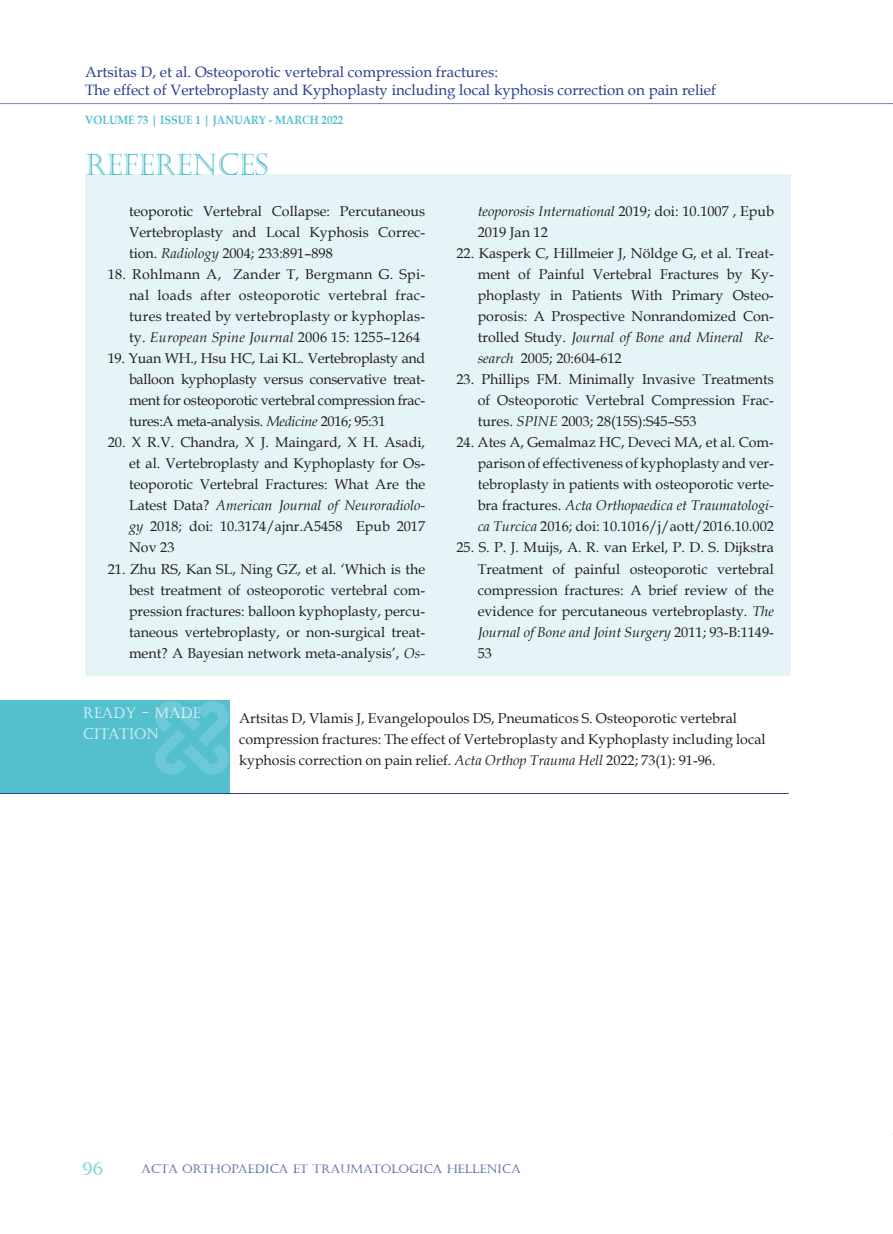
<style>
.page{position:relative;width:893px;height:1234px;background:#fff}
.page>*{position:absolute;margin:0;border:0;box-sizing:border-box;transform-origin:0 0}
.t1{font:30px "Castellar";color:#54c0ce;scale:.93 1}
.t2{font:18px "Castellar";color:#54c0ce}
.t3{font:15px/17.2px "Book Antiqua";color:#253f8e}
.t4{font:15px "Castellar";color:#fff;scale:.93 1}
.paragraph{font:14.25px/21px "Book Antiqua";color:#231f20;text-align:justify}
.TEXT_new{font:14.25px/21px "Book Antiqua";color:#231f20}
.t5{font:12px "Castellar";color:#253f8e}
.t6{font:700 12px "Book Antiqua";color:#54c0ce;scale:.9 1}
.s1{font-style:italic}
</style>
<div class="page">
<hr style="left:0;top:103px;width:893px;height:3px;background:#231f20;opacity:.75">
<div style="left:85px;top:174px;width:706px;height:501px;background:#e5f4f6"></div>
<div style="left:0;top:699px;width:230px;height:94px;background:#54c0ce"></div>
<svg style="left:154px;top:699px;width:76px;height:75px"></svg>
<hr style="left:0;top:791px;width:791px;height:3px;background:#231f20;opacity:.75">
<p class="t3" style="left:85px;top:63px;width:632px">Artsitas D, et al. Osteoporotic vertebral compression fractures:<br>The effect of Vertebroplasty and Kyphoplasty including local kyphosis correction on pain relief</p>
<p class="t6" style="left:85px;top:111px;width:288px">VOLUME 73 | ISSUE 1 | JANUARY - MARCH 2022</p>
<p class="t1" style="left:85px;top:147px;width:198px">REFERENCES</p>
<p class="paragraph" style="left:129px;top:200px;width:298px">teoporotic Vertebral Collapse: Percutaneous Vertebroplasty and Local Kyphosis Correc&shy;tion. <span class="s1">Radiology</span> 2004; 233:891–898</p>
<p class="paragraph" style="left:129px;top:263px;width:298px;text-indent:-21px">18. Rohlmann A, Zander T, Bergmann G. Spi&shy;nal loads after osteoporotic vertebral frac&shy;tures treated by vertebroplasty or kyphoplas&shy;ty. <span class="s1">European Spine Journal</span> 2006 15: 1255–1264</p>
<p class="paragraph" style="left:129px;top:347px;width:298px;text-indent:-21px">19. Yuan WH., Hsu HC, Lai KL. Vertebroplasty and balloon kyphoplasty versus conservative treat&shy;ment for osteoporotic vertebral compression frac&shy;tures:A meta-analysis. <span class="s1">Medicine</span> 2016; 95:31</p>
<p class="paragraph" style="left:129px;top:431px;width:298px;text-indent:-21px">20. X R.V. Chandra, X J. Maingard, X H. Asadi, et al. Vertebroplasty and Kyphoplasty for Os&shy;teoporotic Vertebral Fractures: What Are the Latest Data? <span class="s1">American Journal of Neuroradiolo&shy;gy</span> 2018; doi: 10.3174/ajnr.A5458 Epub 2017<br>Nov 23</p>
<p class="paragraph" style="left:129px;top:557px;width:298px;text-indent:-21px">21. Zhu RS, Kan SL, Ning GZ, et al. ‘Which is the best treatment of osteoporotic vertebral com&shy;pression fractures: balloon kyphoplasty, percu&shy;taneous vertebroplasty, or non-surgical treat&shy;ment? A Bayesian network meta-analysis’, <span class="s1">Os-</span></p>
<p class="paragraph" style="left:478px;top:200px;width:298px"><span class="s1">teoporosis International</span> 2019; doi: 10.1007 , Epub<br>2019 Jan 12</p>
<p class="paragraph" style="left:478px;top:242px;width:298px;text-indent:-21px">22. Kasperk C, Hillmeier J, Nöldge G, et al. Treat&shy;ment of Painful Vertebral Fractures by Ky&shy;phoplasty in Patients With Primary Osteo&shy;porosis: A Prospective Nonrandomized Con&shy;trolled Study. <span class="s1">Journal of Bone and Mineral Re&shy;search</span> 2005; 20:604-612</p>
<p class="paragraph" style="left:478px;top:368px;width:298px;text-indent:-21px">23. Phillips FM. Minimally Invasive Treatments of Osteoporotic Vertebral Compression Frac&shy;tures. <span class="s1">SPINE</span> 2003; 28(15S):S45–S53</p>
<p class="paragraph" style="left:478px;top:431px;width:298px;text-indent:-21px">24. Ates A, Gemalmaz HC, Deveci MA, et al. Com&shy;parison of effectiveness of kyphoplasty and ver&shy;tebroplasty in patients with osteoporotic verte&shy;bra fractures. <span class="s1">Acta Orthopaedica et Traumatologi&shy;ca Turcica</span> 2016; doi: 10.1016/j/aott/2016.10.002</p>
<p class="paragraph" style="left:478px;top:536px;width:298px;text-indent:-21px">25. S. P. J. Muijs, A. R. van Erkel, P. D. S. Dijkstra Treatment of painful osteoporotic vertebral compression fractures: A brief review of the evidence for percutaneous vertebroplasty. <span class="s1">The Journal of Bone and Joint Surgery</span> 2011; 93-B:1149- 53</p>
<p class="t4" style="left:83px;top:704px;width:128px">READY - MADE</p>
<p class="t4" style="left:83px;top:725px;width:83px">CITATION</p>
<p class="TEXT_new" style="left:239px;top:707px;width:528px">Artsitas D, Vlamis J, Evangelopoulos DS, Pneumaticos S. Osteoporotic vertebral compression fractures: The effect of Vertebroplasty and Kyphoplasty including local kyphosis correction on pain relief. <span class="s1">Acta Orthop Trauma Hell</span> 2022; 73(1): 91-96.</p>
<p class="t2" style="left:82px;top:1157px;width:22px">96</p>
<p class="t5" style="left:141px;top:1161px;width:381px">ACTA ORTHOPAEDICA ET TRAUMATOLOGICA HELLENICA</p>
</div>
